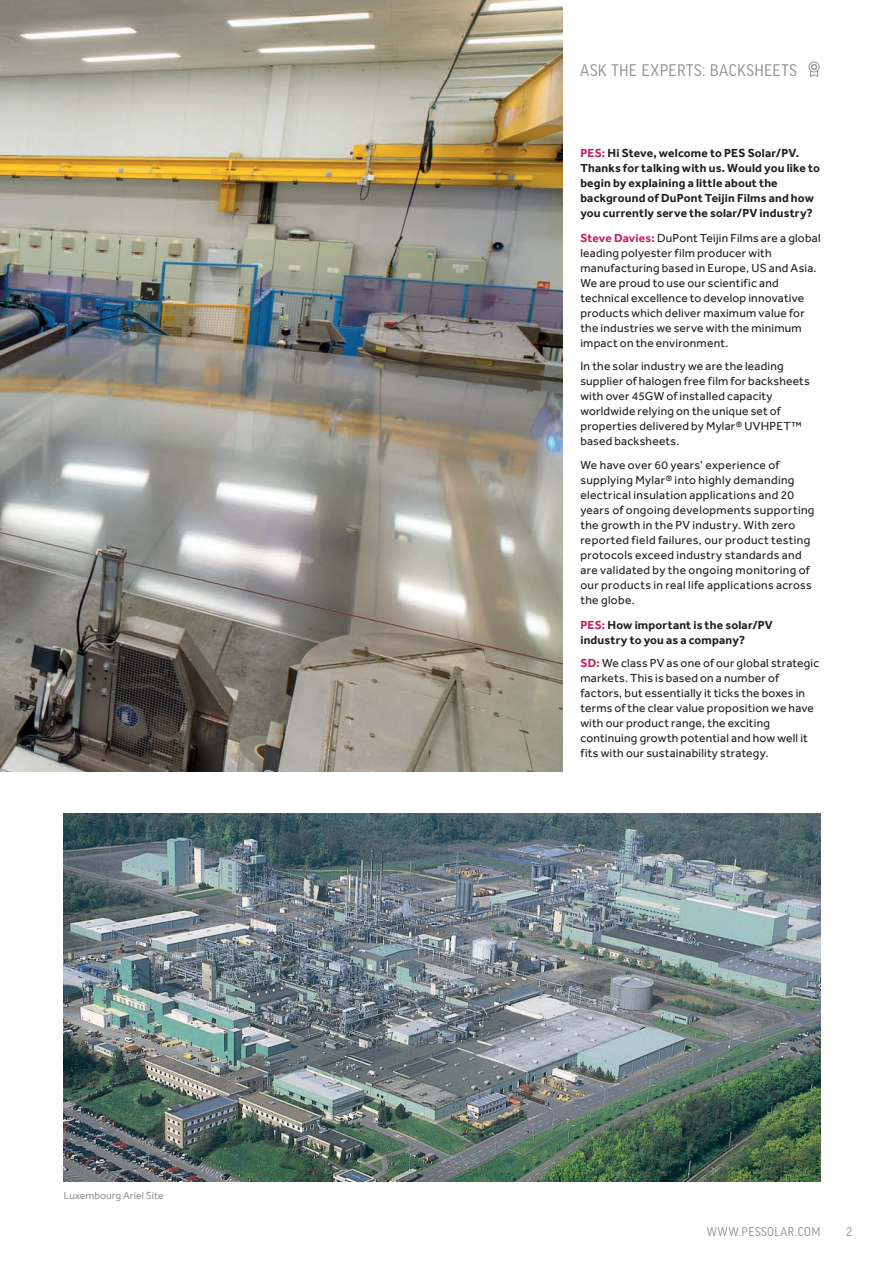
<style>
.page{position:relative;width:893px;height:1263px;background:#fff}
.page>*{position:absolute;margin:0;border:0;box-sizing:border-box;transform-origin:0 0}
.Page_head_2015{font:18px "Good Headline Pro Narr";letter-spacing:.02em;color:#939598}
.t1{font:13.5px "Good Headline Pro Narr";letter-spacing:.035em;color:#939598}
.Body_Copy_2015{font:12px/15px "Effra";letter-spacing:.02em;color:#231f20}
.Body_Copy_2015-2{font:700 12px/15px "Effra";letter-spacing:.015em;color:#231f20}
.CAPTIONS{font:10.5px "Effra";color:#939598}
.s1{color:#c12167}
.s2{font-weight:700;color:#c12167}
</style>
<div class="page">
<img style="left:0;top:0;width:562px;height:772px">
<div style="left:809px;top:62px;width:10px;height:10px;border:1px solid #939598;border-radius:50%"></div>
<svg style="left:809px;top:63px;width:10px;height:14px"></svg>
<img style="left:64px;top:813px;width:757px;height:368px">
<p class="CAPTIONS" style="left:64px;top:1189px;width:101px">Luxembourg Ariel Site</p>
<p class="Page_head_2015" style="left:580px;top:61px;width:218px">ASK THE EXPERTS: BACKSHEETS</p>
<p class="Body_Copy_2015-2" style="left:580px;top:145px;width:241px"><span class="s1">PES:</span> Hi Steve, welcome to PES Solar/PV.<br>Thanks for talking with us. Would you like to begin by explaining a little about the background of DuPont Teijin Films and how you currently serve the solar/PV industry?</p>
<p class="Body_Copy_2015" style="left:580px;top:230px;width:242px"><span class="s2">Steve Davies:</span> DuPont Teijin Films are a global leading polyester film producer with manufacturing based in Europe, US and Asia.<br>We are proud to use our scientific and technical excellence to develop innovative products which deliver maximum value for the industries we serve with the minimum impact on the environment.</p>
<p class="Body_Copy_2015" style="left:580px;top:359px;width:231px">In the solar industry we are the leading supplier of halogen free film for backsheets with over 45GW of installed capacity worldwide relying on the unique set of properties delivered by Mylar® UVHPET™ based backsheets.</p>
<p class="Body_Copy_2015" style="left:580px;top:457px;width:236px">We have over 60 years’ experience of supplying Mylar® into highly demanding electrical insulation applications and 20 years of ongoing developments supporting the growth in the PV industry. With zero reported field failures, our product testing protocols exceed industry standards and are validated by the ongoing monitoring of our products in real life applications across the globe.</p>
<p class="Body_Copy_2015-2" style="left:580px;top:617px;width:194px"><span class="s1">PES:</span> How important is the solar/PV industry to you as a company?</p>
<p class="Body_Copy_2015" style="left:580px;top:656px;width:241px"><span class="s2">SD:</span> We class PV as one of our global strategic markets. This is based on a number of factors, but essentially it ticks the boxes in terms of the clear value proposition we have with our product range, the exciting continuing growth potential and how well it fits with our sustainability strategy.</p>
<p class="t1" style="left:707px;top:1225px;width:115px">WWW.PESSOLAR.COM</p>
<p class="t1" style="left:846px;top:1225px;width:8px">2</p>
</div>
